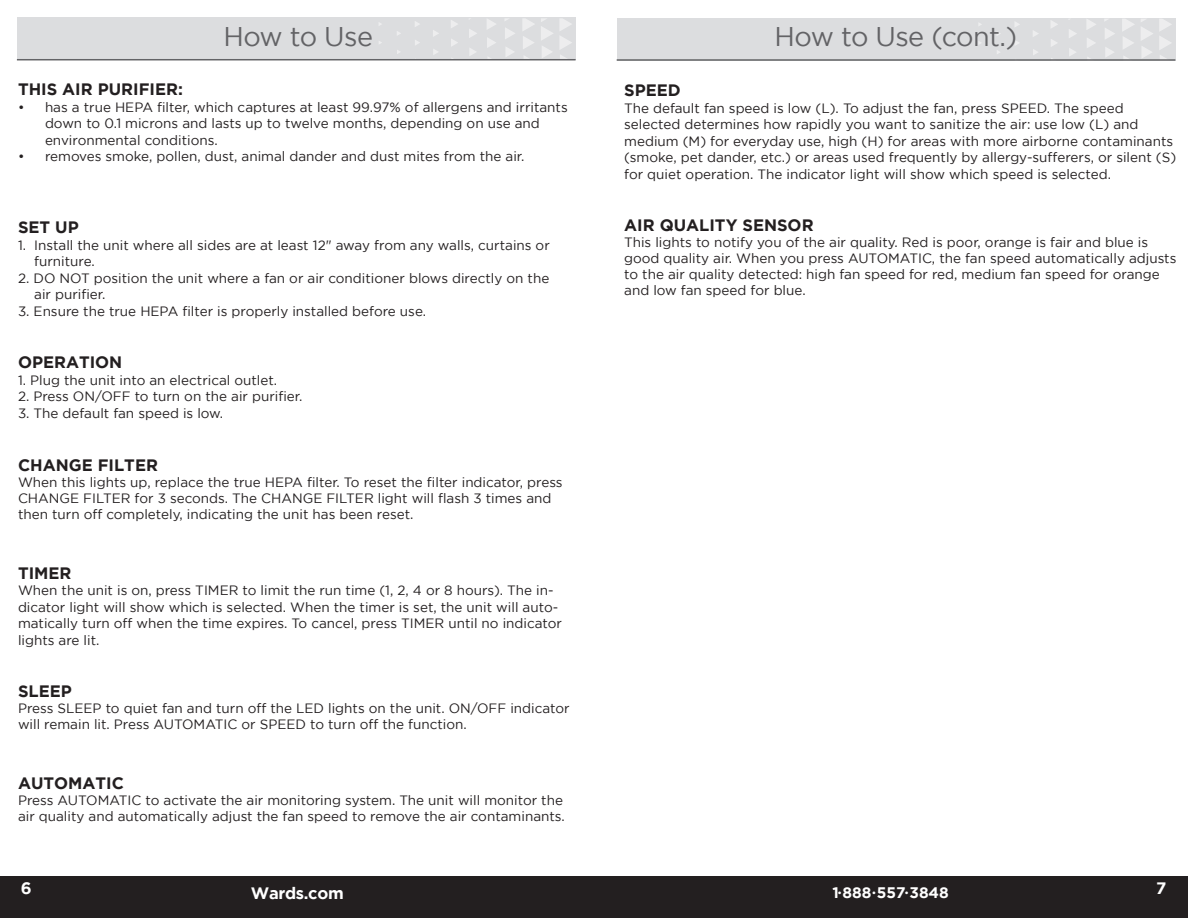
<style>
.page{position:relative;width:1188px;height:918px;background:#fff}
.page>*{position:absolute;margin:0;border:0;box-sizing:border-box;transform-origin:0 0}
.t1{font:27px "Gotham";letter-spacing:-.02em;color:#636366}
.t2{font:700 16.5px "Gotham";color:#231f20}
.t3{font:700 16.5px "Gotham";letter-spacing:-.02em;color:#fff}
.t4{font:700 15.3px "Gotham";color:#fff}
.t5{font:13.5px/16.5px "Gotham";color:#231f20}
.s1{font-size:9px}
</style>
<div class="page">
<div style="left:0;top:876px;width:1188px;height:42px;background:#231f20"></div>
<div style="left:17px;top:18px;width:559px;height:42px;background:#dcdddf"></div>
<svg style="left:541px;top:18px;width:31px;height:41px"></svg>
<svg style="left:522px;top:18px;width:12px;height:31px"></svg>
<svg style="left:505px;top:18px;width:10px;height:21px"></svg>
<svg style="left:506px;top:47px;width:8px;height:10px"></svg>
<svg style="left:487px;top:19px;width:9px;height:10px"></svg>
<svg style="left:487px;top:38px;width:9px;height:10px"></svg>
<svg style="left:469px;top:29px;width:8px;height:9px"></svg>
<svg style="left:469px;top:48px;width:7px;height:8px"></svg>
<svg style="left:451px;top:20px;width:7px;height:8px"></svg>
<svg style="left:451px;top:39px;width:7px;height:7px"></svg>
<svg style="left:433px;top:30px;width:6px;height:7px"></svg>
<svg style="left:433px;top:49px;width:5px;height:6px"></svg>
<svg style="left:415px;top:21px;width:4px;height:6px"></svg>
<svg style="left:415px;top:40px;width:5px;height:5px"></svg>
<hr style="left:17px;top:59px;width:559px;height:1px;background:#636366">
<div style="left:617px;top:18px;width:558px;height:42px;background:#dcdddf"></div>
<svg style="left:1141px;top:19px;width:31px;height:40px"></svg>
<svg style="left:1122px;top:19px;width:12px;height:40px"></svg>
<svg style="left:1104px;top:19px;width:11px;height:20px"></svg>
<svg style="left:1105px;top:47px;width:9px;height:10px"></svg>
<svg style="left:1087px;top:19px;width:9px;height:10px"></svg>
<svg style="left:1087px;top:38px;width:8px;height:10px"></svg>
<svg style="left:1069px;top:29px;width:8px;height:9px"></svg>
<svg style="left:1069px;top:48px;width:7px;height:8px"></svg>
<svg style="left:1051px;top:21px;width:7px;height:7px"></svg>
<svg style="left:1051px;top:39px;width:6px;height:8px"></svg>
<svg style="left:1033px;top:31px;width:5px;height:6px"></svg>
<svg style="left:1033px;top:49px;width:5px;height:6px"></svg>
<svg style="left:1015px;top:22px;width:5px;height:5px"></svg>
<svg style="left:1015px;top:40px;width:4px;height:5px"></svg>
<hr style="left:617px;top:59px;width:558px;height:2px;background:#636366">
<p class="t1" style="left:223px;top:22px;width:151px">How to Use</p>
<p class="t1" style="left:775px;top:22px;width:244px">How to Use (cont.)</p>
<p class="t2" style="left:18px;top:80px;width:166px">THIS AIR PURIFIER:</p>
<p class="t5" style="left:45px;top:98px;width:524px;text-indent:-27px">• has a true HEPA filter, which captures at least 99.97% of allergens and irritants down to 0.1 microns and lasts up to twelve months, depending on use and environmental conditions.</p>
<p class="t5" style="left:18px;top:148px;width:508px">• removes smoke, pollen, dust, animal dander and dust mites from the air.</p>
<p class="t2" style="left:18px;top:218px;width:62px">SET UP</p>
<p class="t5" style="left:18px;top:237px;width:533px">1. Install the unit where all sides are at least 12" away from any walls, curtains or</p>
<p class="t5" style="left:34px;top:253px;width:62px">furniture.</p>
<p class="t5" style="left:18px;top:270px;width:533px">2. DO NOT position the unit where a fan or air conditioner blows directly on the</p>
<p class="t5" style="left:34px;top:286px;width:73px">air purifier.</p>
<p class="t5" style="left:18px;top:303px;width:410px">3. Ensure the true HEPA filter is properly installed before use.</p>
<p class="t2" style="left:18px;top:353px;width:106px">OPERATION</p>
<p class="t5" style="left:18px;top:372px;width:261px">1. Plug the unit into an electrical outlet.</p>
<p class="t5" style="left:18px;top:388px;width:286px">2. Press ON/OFF to turn on the air purifier.</p>
<p class="t5" style="left:18px;top:405px;width:207px">3. The default fan speed is low.</p>
<p class="t2" style="left:18px;top:455px;width:141px">CHANGE FILTER</p>
<p class="t5" style="left:18px;top:474px;width:546px">When this lights up, replace the true HEPA filter. To reset the filter indicator, press<br>CHANGE FILTER for 3 seconds. The CHANGE FILTER light will flash 3 times and then turn off completely, indicating the unit has been reset.</p>
<p class="t2" style="left:18px;top:563px;width:55px">TIMER</p>
<p class="t5" style="left:18px;top:582px;width:546px">When the unit is on, press TIMER to limit the run time (1, 2, 4 or 8 hours). The in&shy;dicator light will show which is selected. When the timer is set, the unit will auto&shy;matically turn off when the time expires. To cancel, press TIMER until no indicator lights are lit.</p>
<p class="t2" style="left:18px;top:682px;width:55px">SLEEP</p>
<p class="t5" style="left:18px;top:700px;width:553px">Press SLEEP to quiet fan and turn off the LED lights on the unit. ON/OFF indicator will remain lit. Press AUTOMATIC or SPEED to turn off the function.</p>
<p class="t2" style="left:18px;top:773px;width:107px">AUTOMATIC</p>
<p class="t5" style="left:18px;top:792px;width:548px">Press AUTOMATIC to activate the air monitoring system. The unit will monitor the air quality and automatically adjust the fan speed to remove the air contaminants.</p>
<p class="t2" style="left:624px;top:81px;width:58px">SPEED</p>
<p class="t5" style="left:624px;top:100px;width:501px">The default fan speed is low (L). To adjust the fan, press SPEED. The speed</p>
<p class="t5" style="left:624px;top:116px;width:554px">selected determines how rapidly you want to sanitize the air: use low (L) and medium (M) for everyday use, high (H) for areas with more airborne contaminants (smoke, pet dander, etc.) or areas used frequently by allergy-sufferers, or silent (S) for quiet operation. The indicator light will show which speed is selected.</p>
<p class="t2" style="left:624px;top:215px;width:191px">AIR QUALITY SENSOR</p>
<p class="t5" style="left:624px;top:234px;width:554px">This lights to notify you of the air quality. Red is poor, orange is fair and blue is good quality air. When you press AUTOMATIC, the fan speed automatically adjusts to the air quality detected: high fan speed for red, medium fan speed for orange and low fan speed for blue.</p>
<p class="t3" style="left:21px;top:879px;width:12px">6</p>
<p class="t3" style="left:251px;top:883px;width:94px">Wards.com</p>
<p class="t4" style="left:832px;top:883px;width:118px">1<span class="s1">•</span>888<span class="s1">•</span>557<span class="s1">•</span>3848</p>
<p class="t3" style="left:1156px;top:879px;width:12px">7</p>
</div>
